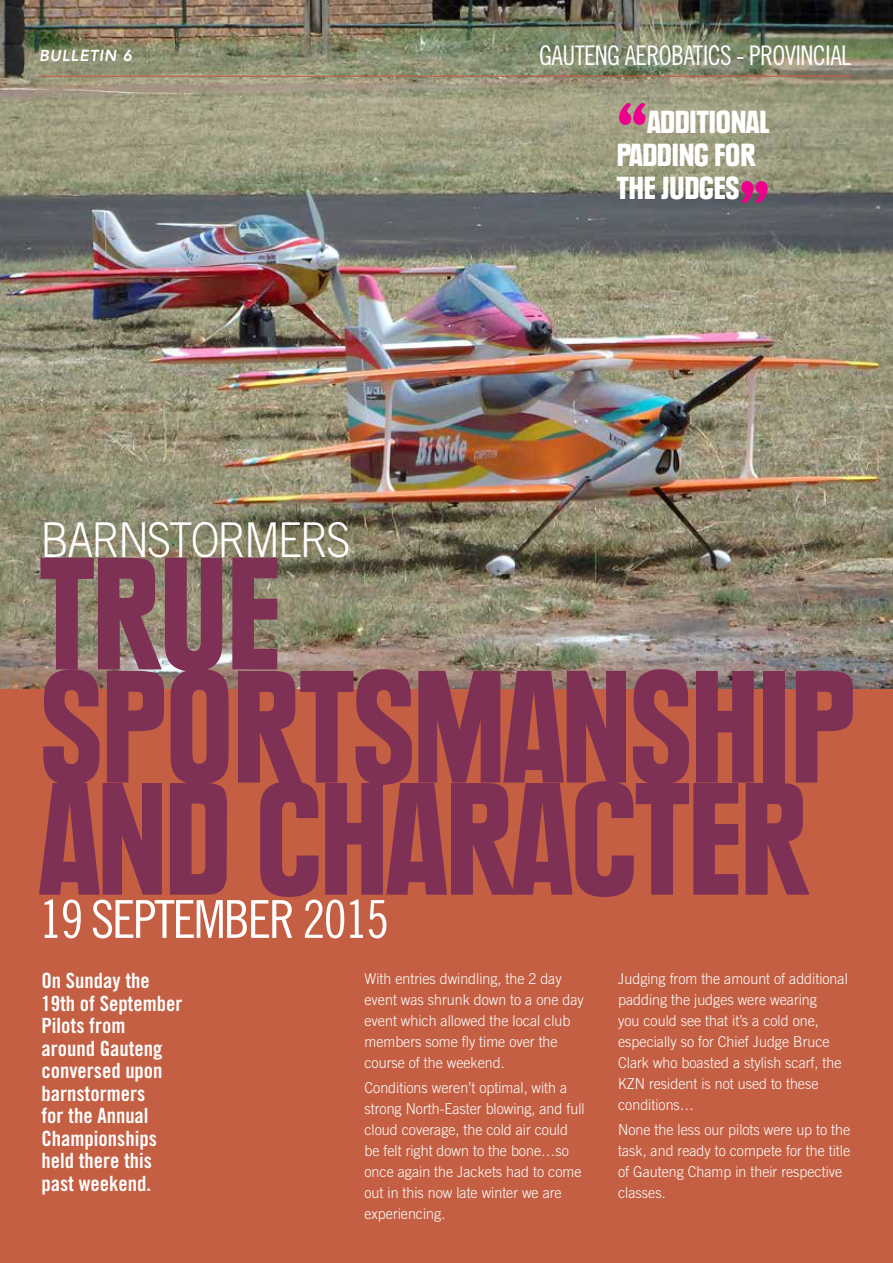
<style>
.page{position:relative;width:893px;height:1263px;background:#fff}
.page>*{position:absolute;margin:0;border:0;box-sizing:border-box;transform-origin:0 0}
.t1{font:900 condensed 157.65px/112.6px "Plak";color:#7f3055}
.t2{font:52.35px "Trade Gothic Cond Eighteen";letter-spacing:-.04em;color:#fff}
.t3{font:300 48px "Trade Gothic";letter-spacing:-.05em;color:#fff;scale:.9 1}
.t4{font:900 condensed 31.5px/33px "Plak";color:#fff;scale:1.13 1}
.t5{font:27px "Trade Gothic Cond Eighteen";letter-spacing:-.025em;color:#fff;scale:.96 1}
.t6{font:21px/22.5px "Trade Gothic Bold Cond Twenty";color:#fff}
.t7{font:italic 800 15.75px "Avenir";letter-spacing:.05em;color:#fff}
.t8{font:300 15px/21px "Trade Gothic";color:#fff;scale:.95 1}
.s1{font-family:"Cooper";font-stretch:normal;font-size:57px;color:#ec008c}
</style>
<div class="page">
<div style="left:0;top:680px;width:893px;height:583px;background:#c45f43"></div>
<img style="left:0;top:0;width:893px;height:688px">
<hr style="left:39px;top:76px;width:812px;height:1px;background:#c45f43">
<p class="t7" style="left:39px;top:46px;width:94px">BULLETIN 6</p>
<h3 class="t5" style="left:539px;top:40px;width:327px">GAUTENG AEROBATICS - PROVINCIAL</h3>
<h3 class="t4" style="left:617px;top:105px;width:137px"><span class="s1">“</span>ADDITIONAL<br>PADDING FOR<br>THE JUDGES<span class="s1">”</span></h3>
<h3 class="t3" style="left:40px;top:511px;width:346px">barnstormers</h3>
<h1 class="t1" style="left:40px;top:559px;width:816px">TRUE<br>SPORTSMANSHIP<br>AND CHARACTER</h1>
<h2 class="t2" style="left:39px;top:888px;width:351px">19 SEPTEMBER 2015</h2>
<h3 class="t6" style="left:41px;top:969px;width:143px">On Sunday the<br>19th of September<br>Pilots from around Gauteng conversed upon barnstormers<br>for the Annual<br>Championships held there this past weekend.</h3>
<p class="t8" style="left:364px;top:968px;width:232px">With entries dwindling, the 2 day event was shrunk down to a one day event which allowed the local club members some fly time over the course of the weekend.</p>
<p class="t8" style="left:364px;top:1077px;width:233px">Conditions weren’t optimal, with a strong N orth-Easter blowing, and full cloud coverage, the cold air could be felt right down to the bone…so once again the Jackets had to come out in this now late winter we are experiencing.</p>
<p class="t8" style="left:618px;top:968px;width:243px">Judging from the amount of additional padding the judges were wearing<br>you could see that it’s a cold one, especially so for Chief Judge B ruce<br>Clark who boasted a stylish scarf, the<br>KZN resident is not used to these conditions…</p>
<p class="t8" style="left:618px;top:1119px;width:246px">None the less our pilots were up to the task, and ready to compete for the title of Gauteng Champ in their respective classes.</p>
</div>
